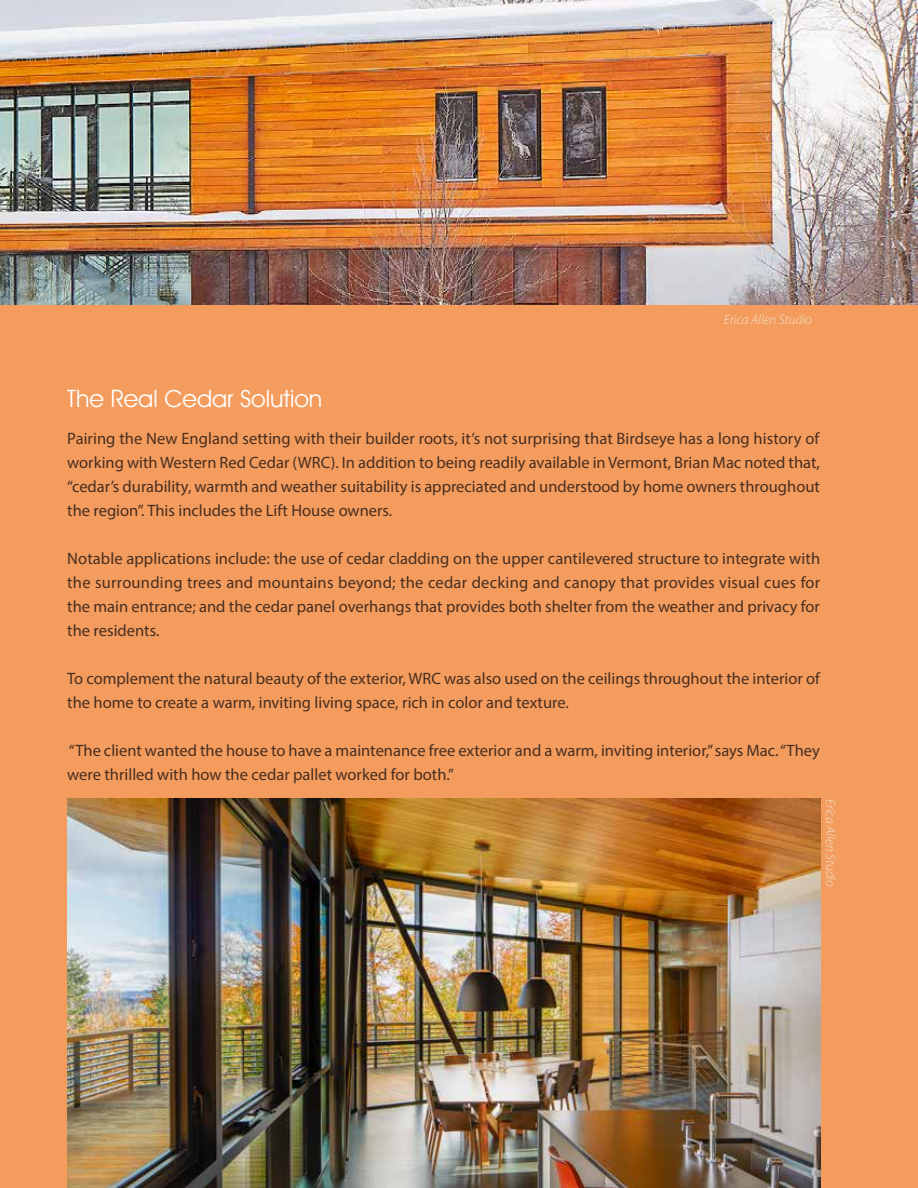
<style>
.page{position:relative;width:918px;height:1188px;background:#f49c5d}
.page>*{position:absolute;margin:0;border:0;box-sizing:border-box;transform-origin:0 0}
.t1{font:24px "Avant Garde Bk BT Book";color:#fff}
.t2{font:16.5px/24px "Myriad Pro";color:#472e21;text-align:justify}
.t3{font:italic 300 13.5px "Myriad Pro";color:#f1e4ce}
</style>
<div class="page">
<img style="left:0;top:0;width:918px;height:304px">
<img style="left:67px;top:799px;width:754px;height:389px">
<p class="t3" style="left:724px;top:311px;width:90px">Erica Allen Studio</p>
<h1 class="t1" style="left:67px;top:383px;width:257px">The Real Cedar Solution</h1>
<p class="t2" style="left:67px;top:426px;width:754px">Pairing the New England setting with their builder roots, it’s not surprising that Birdseye has a long history of working with Western Red Cedar (WRC). In addition to being readily available in Vermont, Brian Mac noted that, “cedar’s durability, warmth and weather suitability is appreciated and understood by home owners throughout the region”. This includes the Lift House owners.</p>
<p class="t2" style="left:67px;top:546px;width:754px">Notable applications include: the use of cedar cladding on the upper cantilevered structure to integrate with the surrounding trees and mountains beyond; the cedar decking and canopy that provides visual cues for the main entrance; and the cedar panel overhangs that provides both shelter from the weather and privacy for the residents.</p>
<p class="t2" style="left:67px;top:666px;width:754px">To complement the natural beauty of the exterior, WRC was also used on the ceilings throughout the interior of the home to create a warm, inviting living space, rich in color and texture.</p>
<p class="t2" style="left:67px;top:738px;width:754px">“The client wanted the house to have a maintenance free exterior and a warm, inviting interior,” says Mac. “They were thrilled with how the cedar pallet worked for both.”</p>
<p class="t3" style="left:839px;top:799px;width:90px;rotate:90deg">Erica Allen Studio</p>
</div>
